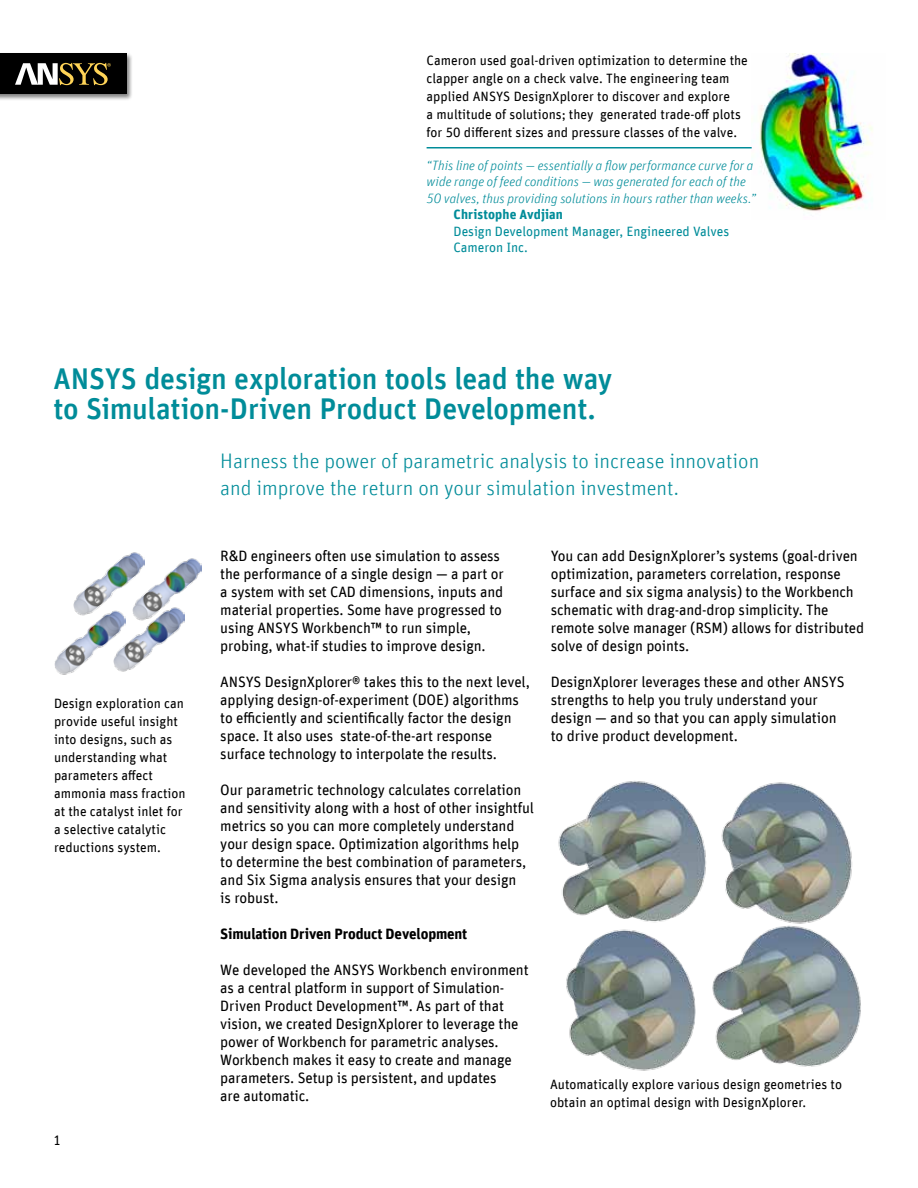
<style>
.page{position:relative;width:918px;height:1188px;background:#fff}
.page>*{position:absolute;margin:0;border:0;box-sizing:border-box;transform-origin:0 0}
.t1{font:500 30px/30px "Unit Offc Pro";letter-spacing:-.01em;color:#008c99}
.t2{font:300 21px/27px "Unit Offc Pro";color:#008c99}
.t3{font:15px/18px "Unit Offc Pro";letter-spacing:-.01em;color:#000}
.t4{font:700 15px "Unit Offc Pro";letter-spacing:-.01em;color:#000}
.t5{font:13.5px/18px "Unit Offc Pro";color:#000}
.t6{font:italic 300 13.5px/16.5px "Unit Offc Pro";color:#008c99}
.t7{font:13.5px/16.5px "Unit Offc Pro";letter-spacing:-.005em;color:#008c99}
.t8{font:700 13.5px "Unit Offc Pro";letter-spacing:.01em;color:#008c99}
</style>
<div class="page">
<img style="left:759px;top:54px;width:114px;height:157px">
<div style="left:0;top:52px;width:133px;height:49px;background:#000;opacity:.5"></div>
<div style="left:0;top:54px;width:126px;height:40px;background:#000"></div>
<svg style="left:15px;top:63px;width:96px;height:22px"></svg>
<img style="left:73px;top:552px;width:68px;height:56px">
<img style="left:132px;top:555px;width:70px;height:49px">
<img style="left:54px;top:608px;width:59px;height:67px">
<img style="left:113px;top:604px;width:72px;height:68px">
<img style="left:558px;top:781px;width:148px;height:140px">
<img style="left:721px;top:782px;width:131px;height:140px">
<img style="left:566px;top:921px;width:130px;height:150px">
<img style="left:712px;top:922px;width:149px;height:145px">
<hr style="left:427px;top:147px;width:325px;height:2px;background:#008c99">
<p class="t5" style="left:427px;top:50px;width:323px">Cameron used goal-driven optimization to determine the clapper angle on a check valve. The engineering team applied ANSYS DesignXplorer to discover and explore<br>a multitude of solutions; they generated trade-off plots for 50 different sizes and pressure classes of the valve.</p>
<p class="t6" style="left:427px;top:156px;width:331px">“This line of points — essentially a flow performance curve for a wide range of feed conditions — was generated for each of the<br>50 valves, thus providing solutions in hours rather than weeks.”</p>
<p class="t8" style="left:454px;top:204px;width:111px">Christophe Avdjian</p>
<p class="t7" style="left:454px;top:222px;width:277px">Design Development Manager, Engineered Valves<br>Cameron Inc.</p>
<h1 class="t1" style="left:53px;top:362px;width:561px">ANSYS design exploration tools lead the way to Simulation-Driven Product Development.</h1>
<h2 class="t2" style="left:220px;top:447px;width:540px">Harness the power of parametric analysis to increase innovation and improve the return on your simulation investment.</h2>
<p class="t5" style="left:54px;top:694px;width:133px">Design exploration can provide useful insight into designs, such as understanding what parameters affect ammonia mass fraction at the catalyst inlet for a selective catalytic reductions system.</p>
<p class="t5" style="left:53px;top:1130px;width:9px">1</p>
<p class="t3" style="left:220px;top:546px;width:285px">R&amp;D engineers often use simulation to assess the performance of a single design — a part or a system with set CAD dimensions, inputs and material properties. Some have progressed to using ANSYS Workbench™ to run simple, probing, what-if studies to improve design.</p>
<p class="t3" style="left:220px;top:672px;width:311px">ANSYS DesignXplorer® takes this to the next level, applying design-of-experiment (DOE) algorithms to efficiently and scientifically factor the design space. It also uses state-of-the-art response surface technology to interpolate the results.</p>
<p class="t3" style="left:220px;top:780px;width:315px">Our parametric technology calculates correlation and sensitivity along with a host of other insightful metrics so you can more completely understand your design space. Optimization algorithms help to determine the best combination of parameters, and Six Sigma analysis ensures that your design<br>is robust.</p>
<p class="t4" style="left:220px;top:922px;width:249px">Simulation Driven Product Development</p>
<p class="t3" style="left:220px;top:960px;width:310px">We developed the ANSYS Workbench environment as a central platform in support of Simulation-Driven Product Development™. As part of that vision, we created DesignXplorer to leverage the power of Workbench for parametric analyses.<br>Workbench makes it easy to create and manage parameters. Setup is persistent, and updates<br>are automatic.</p>
<p class="t3" style="left:551px;top:546px;width:315px">You can add DesignXplorer’s systems (goal-driven optimization, parameters correlation, response surface and six sigma analysis) to the Workbench schematic with drag-and-drop simplicity. The remote solve manager (RSM) allows for distributed solve of design points.</p>
<p class="t3" style="left:551px;top:672px;width:295px">DesignXplorer leverages these and other ANSYS strengths to help you truly understand your design — and so that you can apply simulation to drive product development.</p>
<p class="t5" style="left:550px;top:1075px;width:294px">Automatically explore various design geometries to obtain an optimal design with DesignXplorer.</p>
</div>
